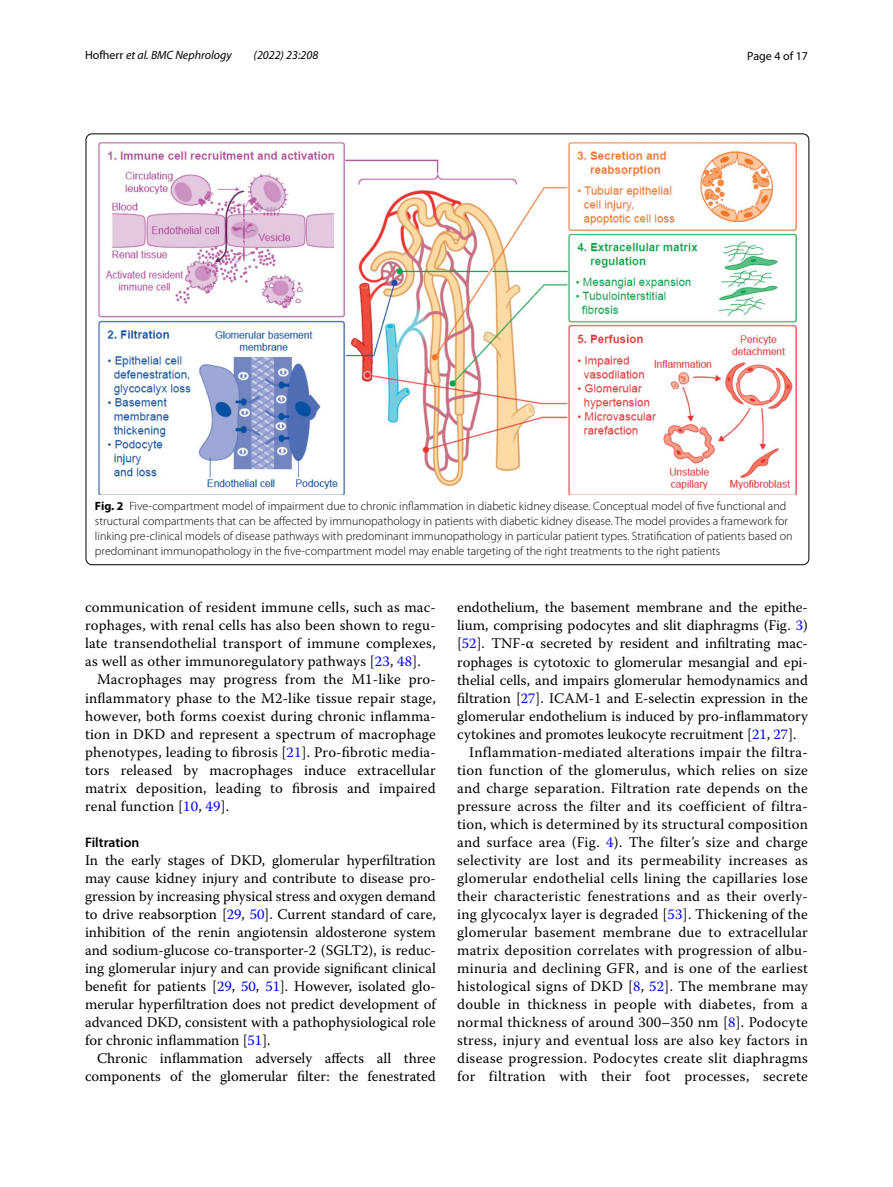
<style>
.page{position:relative;width:893px;height:1187px;background:#fff}
.page>*{position:absolute;margin:0;border:0;box-sizing:border-box;transform-origin:0 0}
.t1{font:14.7px/18px "Warnock Pro";letter-spacing:.02em;color:#000;text-align:justify}
.t2{font:14.7px/18px "Warnock Pro";color:#000;text-align:right}
.t3{font:600 13.8px "Myriad Pro";color:#000}
.t4{font:300 12px/15px "Myriad Pro";color:#000}
.t5{font:italic 12px "Myriad Pro";color:#000}
.t6{font:12px "Myriad Pro";color:#000}
.s1{font-style:normal}
.s2{font-weight:700}
.s3{color:#00f}
</style>
<div class="page">
<img style="left:98px;top:143px;width:699px;height:352px">
<div style="left:218px;top:175px;width:21px;height:11px;background:#fff"></div>
<p class="t5" style="left:85px;top:48px;width:148px"><span class="s1">Hofherr</span> et al. BMC Nephrology</p>
<p class="t5" style="left:254px;top:48px;width:66px">(2022) 23:208</p>
<p class="t6" style="left:747px;top:48px;width:62px">Page 4 of 17</p>
<p class="t4" style="left:95px;top:498px;width:699px"><span class="s2">Fig. 2</span> Five-compartment model of impairment due to chronic inflammation in diabetic kidney disease. Conceptual model of five functional and structural compartments that can be affected by immunopathology in patients with diabetic kidney disease. The model provides a framework for linking pre-clinical models of disease pathways with predominant immunopathology in particular patient types. Stratification of patients based on predominant immunopathology in the five-compartment model may enable targeting of the right treatments to the right patients</p>
<p class="t1" style="left:85px;top:598px;width:352px">communication of resident immune cells, such as mac&shy;rophages, with renal cells has also been shown to regu&shy;late transendothelial transport of immune complexes, as well as other immunoregulatory pathways [<span class="s3">23</span>, <span class="s3">48</span>].</p>
<p class="t1" style="left:85px;top:670px;width:352px;text-indent:12px">Macrophages may progress from the M1-like pro&shy;inflammatory phase to the M2-like tissue repair stage, however, both forms coexist during chronic inflamma&shy;tion in DKD and represent a spectrum of macrophage phenotypes, leading to fibrosis [<span class="s3">21</span>]. Pro-fibrotic media&shy;tors released by macrophages induce extracellular matrix deposition, leading to fibrosis and impaired renal function [<span class="s3">10</span>, <span class="s3">49</span>].</p>
<p class="t3" style="left:85px;top:833px;width:56px">Filtration</p>
<p class="t1" style="left:85px;top:850px;width:352px">In the early stages of DKD, glomerular hyperfiltration may cause kidney injury and contribute to disease pro&shy;gression by increasing physical stress and oxygen demand to drive reabsorption [<span class="s3">29</span>, <span class="s3">50</span>]. Current standard of care, inhibition of the renin angiotensin aldosterone system and sodium-glucose co-transporter-2 (SGLT2), is reduc&shy;ing glomerular injury and can provide significant clinical benefit for patients [<span class="s3">29</span>, <span class="s3">50</span>, <span class="s3">51</span>]. However, isolated glo&shy;merular hyperfiltration does not predict development of advanced DKD, consistent with a pathophysiological role for chronic inflammation [<span class="s3">51</span>].</p>
<p class="t2" style="left:85px;top:1048px;width:352px">Chronic inflammation adversely affects all three components of the glomerular filter: the fenestrated</p>
<p class="t2" style="left:457px;top:598px;width:352px">endothelium, the basement membrane and the epithe-</p>
<p class="t2" style="left:457px;top:616px;width:352px">lium, comprising podocytes and slit diaphragms (Fig. <span class="s3">3</span>)</p>
<p class="t2" style="left:457px;top:634px;width:352px">[<span class="s3">52</span>]. TNF-α secreted by resident and infiltrating mac-</p>
<p class="t2" style="left:457px;top:652px;width:352px">rophages is cytotoxic to glomerular mesangial and epi-</p>
<p class="t2" style="left:457px;top:670px;width:352px">thelial cells, and impairs glomerular hemodynamics and</p>
<p class="t2" style="left:457px;top:688px;width:352px">filtration [<span class="s3">27</span>]. ICAM-1 and E-selectin expression in the</p>
<p class="t2" style="left:457px;top:706px;width:352px">glomerular endothelium is induced by pro-inflammatory</p>
<p class="t2" style="left:457px;top:724px;width:341px">cytokines and promotes leukocyte recruitment [<span class="s3">21</span>, <span class="s3">27</span>].</p>
<p class="t1" style="left:469px;top:742px;width:340px">Inflammation-mediated alterations impair the filtra-</p>
<p class="t1" style="left:457px;top:760px;width:352px">tion function of the glomerulus, which relies on size</p>
<p class="t1" style="left:457px;top:778px;width:352px">and charge separation. Filtration rate depends on the</p>
<p class="t1" style="left:457px;top:796px;width:352px">pressure across the filter and its coefficient of filtra-</p>
<p class="t1" style="left:457px;top:814px;width:352px">tion, which is determined by its structural composition</p>
<p class="t1" style="left:457px;top:832px;width:352px">and surface area (Fig. <span class="s3">4</span>). The filter’s size and charge</p>
<p class="t1" style="left:457px;top:850px;width:352px">selectivity are lost and its permeability increases as</p>
<p class="t1" style="left:457px;top:868px;width:352px">glomerular endothelial cells lining the capillaries lose</p>
<p class="t1" style="left:457px;top:886px;width:352px">their characteristic fenestrations and as their overly-</p>
<p class="t1" style="left:457px;top:904px;width:352px">ing glycocalyx layer is degraded [<span class="s3">53</span>]. Thickening of the</p>
<p class="t1" style="left:457px;top:922px;width:352px">glomerular basement membrane due to extracellular</p>
<p class="t1" style="left:457px;top:940px;width:352px">matrix deposition correlates with progression of albu-</p>
<p class="t1" style="left:457px;top:958px;width:352px">minuria and declining GFR, and is one of the earliest</p>
<p class="t1" style="left:457px;top:976px;width:352px">histological signs of DKD [<span class="s3">8</span>, <span class="s3">52</span>]. The membrane may</p>
<p class="t1" style="left:457px;top:994px;width:352px">double in thickness in people with diabetes, from a</p>
<p class="t1" style="left:457px;top:1012px;width:352px">normal thickness of around 300–350 nm [<span class="s3">8</span>]. Podocyte</p>
<p class="t1" style="left:457px;top:1030px;width:352px">stress, injury and eventual loss are also key factors in</p>
<p class="t1" style="left:457px;top:1048px;width:352px">disease progression. Podocytes create slit diaphragms</p>
<p class="t1" style="left:457px;top:1066px;width:352px">for filtration with their foot processes, secrete</p>
</div>
